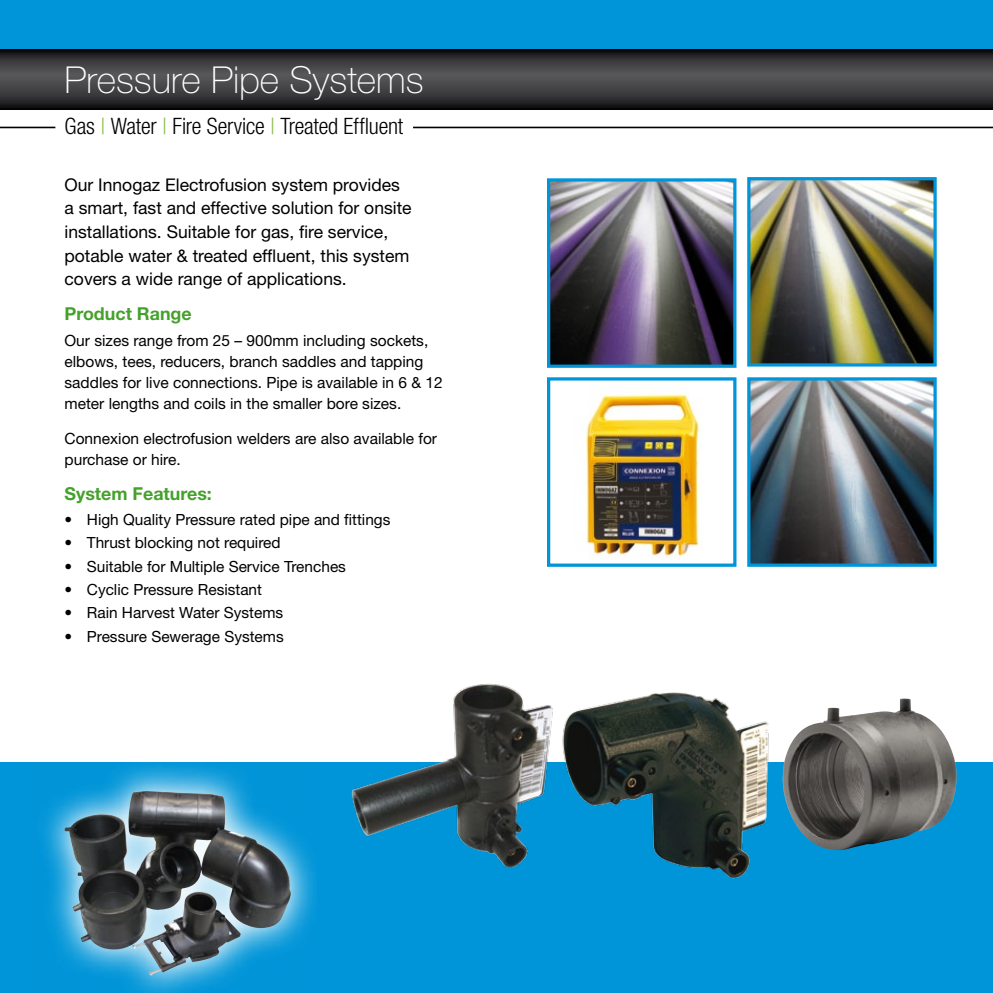
<style>
.page{position:relative;width:993px;height:993px;background:#fff}
.page>*{position:absolute;margin:0;border:0;box-sizing:border-box;transform-origin:0 0}
.t1{font:100 37.1px "Helvetica Neue";color:#fff}
.t2{font:300 condensed 22.57px "Helvetica Neue";letter-spacing:-.01em;color:#000}
.t3{font:700 17.85px "Helvetica Neue";color:#44a12b}
.t4{font:17.5px/23.6px "Helvetica Neue";color:#000}
.t5{font:15.58px/21px "Helvetica Neue";color:#000}
.t6{font:15.4px "Helvetica Neue";color:#000}
.s1{color:#87bc49}
</style>
<div class="page">
<div style="left:0;top:0;width:992px;height:50px;background:#0095d8"></div>
<svg style="left:0;top:50px;width:992px;height:59px;background:#38383a"></svg>
<hr style="left:0;top:127px;width:55px;height:1px;background:#000">
<hr style="left:413px;top:127px;width:579px;height:1px;background:#000">
<div style="left:0;top:761px;width:992px;height:231px;background:#0095d8"></div>
<img style="left:559px;top:692px;width:217px;height:187px">
<img style="left:779px;top:698px;width:178px;height:153px">
<img style="left:346px;top:684px;width:213px;height:184px">
<svg style="left:29px;top:761px;width:287px;height:231px"></svg>
<img style="left:64px;top:790px;width:168px;height:159px">
<img style="left:585px;top:393px;width:114px;height:164px">
<div style="left:547px;top:377px;width:189px;height:189px;border:3px solid #0095d8"></div>
<img style="left:751px;top:181px;width:181px;height:181px">
<div style="left:747px;top:177px;width:189px;height:189px;border:3px solid #0095d8"></div>
<img style="left:751px;top:381px;width:181px;height:181px">
<div style="left:747px;top:377px;width:189px;height:189px;border:3px solid #0095d8"></div>
<img style="left:551px;top:182px;width:181px;height:182px">
<div style="left:547px;top:178px;width:189px;height:190px;border:3px solid #0095d8"></div>
<h1 class="t1" style="left:64px;top:58px;width:360px">Pressure Pipe Systems</h1>
<h2 class="t2" style="left:64px;top:113px;width:340px">Gas <span class="s1">|</span> Water <span class="s1">|</span> Fire Service <span class="s1">|</span> Treated Effluent</h2>
<p class="t4" style="left:64px;top:172px;width:348px">Our Innogaz Electrofusion system provides a smart, fast and effective solution for onsite installations. Suitable for gas, fire service, potable water &amp; treated effluent, this system covers a wide range of applications.</p>
<p class="t3" style="left:64px;top:303px;width:129px">Product Range</p>
<p class="t5" style="left:64px;top:329px;width:379px">Our sizes range from 25 – 900mm including sockets, elbows, tees, reducers, branch saddles and tapping saddles for live connections. Pipe is available in 6 &amp; 12 meter lengths and coils in the smaller bore sizes.</p>
<p class="t5" style="left:64px;top:427px;width:374px">Connexion electrofusion welders are also available for purchase or hire.</p>
<p class="t3" style="left:64px;top:482px;width:149px">System Features:</p>
<p class="t6" style="left:64px;top:510px;width:327px">• High Quality Pressure rated pipe and fittings</p>
<p class="t6" style="left:64px;top:533px;width:217px">• Thrust blocking not required</p>
<p class="t6" style="left:64px;top:556px;width:283px">• Suitable for Multiple Service Trenches</p>
<p class="t6" style="left:64px;top:580px;width:199px">• Cyclic Pressure Resistant</p>
<p class="t6" style="left:64px;top:603px;width:220px">• Rain Harvest Water Systems</p>
<p class="t6" style="left:64px;top:626px;width:221px">• Pressure Sewerage Systems</p>
</div>
